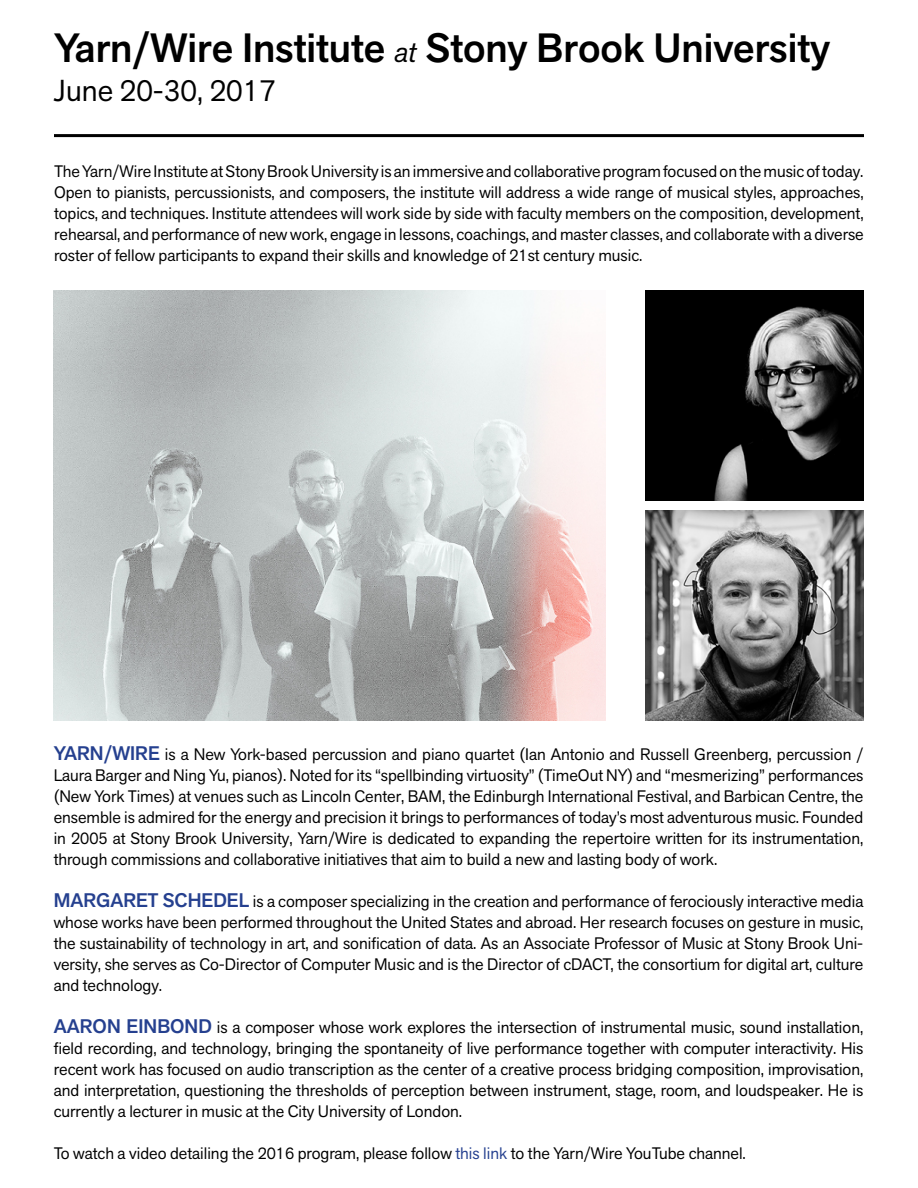
<style>
.page{position:relative;width:918px;height:1188px;background:#fff}
.page>*{position:absolute;margin:0;border:0;box-sizing:border-box;transform-origin:0 0}
.t1{font:500 40.5px "Akzid Grtsk Next";color:#000}
.t2{font:30px "Akzid Grtsk Next";color:#000}
.t3{font:16.5px/21px "Akzid Grtsk Next";color:#000;text-align:justify}
.s1{font-weight:400;font-style:italic;font-size:28.5px}
.s2{font-weight:500;font-size:19.5px;color:#25408f}
.s3{color:#25408f}
</style>
<div class="page">
<hr style="left:54px;top:134px;width:810px;height:3px;background:#000">
<img style="left:646px;top:510px;width:217px;height:210px">
<img style="left:54px;top:291px;width:552px;height:429px">
<img style="left:646px;top:291px;width:217px;height:210px">
<h1 class="t1" style="left:54px;top:21px;width:778px">Yarn/Wire Institute <span class="s1">at</span> Stony Brook University</h1>
<h2 class="t2" style="left:54px;top:71px;width:224px">June 20-30, 2017</h2>
<p class="t3" style="left:54px;top:160px;width:811px">The Yarn/Wire Institute at Stony Brook University is an immersive and collaborative program focused on the music of today.<br>Open to pianists, percussionists, and composers, the institute will address a wide range of musical styles, approaches, topics, and techniques. Institute attendees will work side by side with faculty members on the composition, development, rehearsal, and performance of new work, engage in lessons, coachings, and master classes, and collaborate with a diverse roster of fellow participants to expand their skills and knowledge of 21st century music.</p>
<p class="t3" style="left:54px;top:744px;width:811px"><span class="s2">YARN/WIRE</span> is a New York-based percussion and piano quartet (Ian Antonio and Russell Greenberg, percussion / Laura Barger and Ning Yu, pianos). Noted for its “spellbinding virtuosity” (TimeOut NY) and “mesmerizing” performances (New York Times) at venues such as Lincoln Center, BAM, the Edinburgh International Festival, and Barbican Centre, the ensemble is admired for the energy and precision it brings to performances of today’s most adventurous music. Founded in 2005 at Stony Brook University, Yarn/Wire is dedicated to expanding the repertoire written for its instrumentation, through commissions and collaborative initiatives that aim to build a new and lasting body of work.</p>
<p class="t3" style="left:54px;top:891px;width:811px"><span class="s2">MARGARET SCHEDEL</span> is a composer specializing in the creation and performance of ferociously interactive media whose works have been performed throughout the United States and abroad. Her research focuses on gesture in music, the sustainability of technology in art, and sonification of data. As an Associate Professor of Music at Stony Brook Uni&shy;versity, she serves as Co-Director of Computer Music and is the Director of cDACT, the consortium for digital art, culture and technology.</p>
<p class="t3" style="left:54px;top:1017px;width:811px"><span class="s2">AARON EINBOND</span> is a composer whose work explores the intersection of instrumental music, sound installation, field recording, and technology, bringing the spontaneity of live performance together with computer interactivity. His recent work has focused on audio transcription as the center of a creative process bridging composition, improvisation, and interpretation, questioning the thresholds of perception between instrument, stage, room, and loudspeaker. He is currently a lecturer in music at the City University of London.</p>
<p class="t3" style="left:54px;top:1143px;width:694px">To watch a video detailing the 2016 program, please follow <span class="s3">this link</span> to the Yarn/Wire YouTube channel.</p>
</div>
